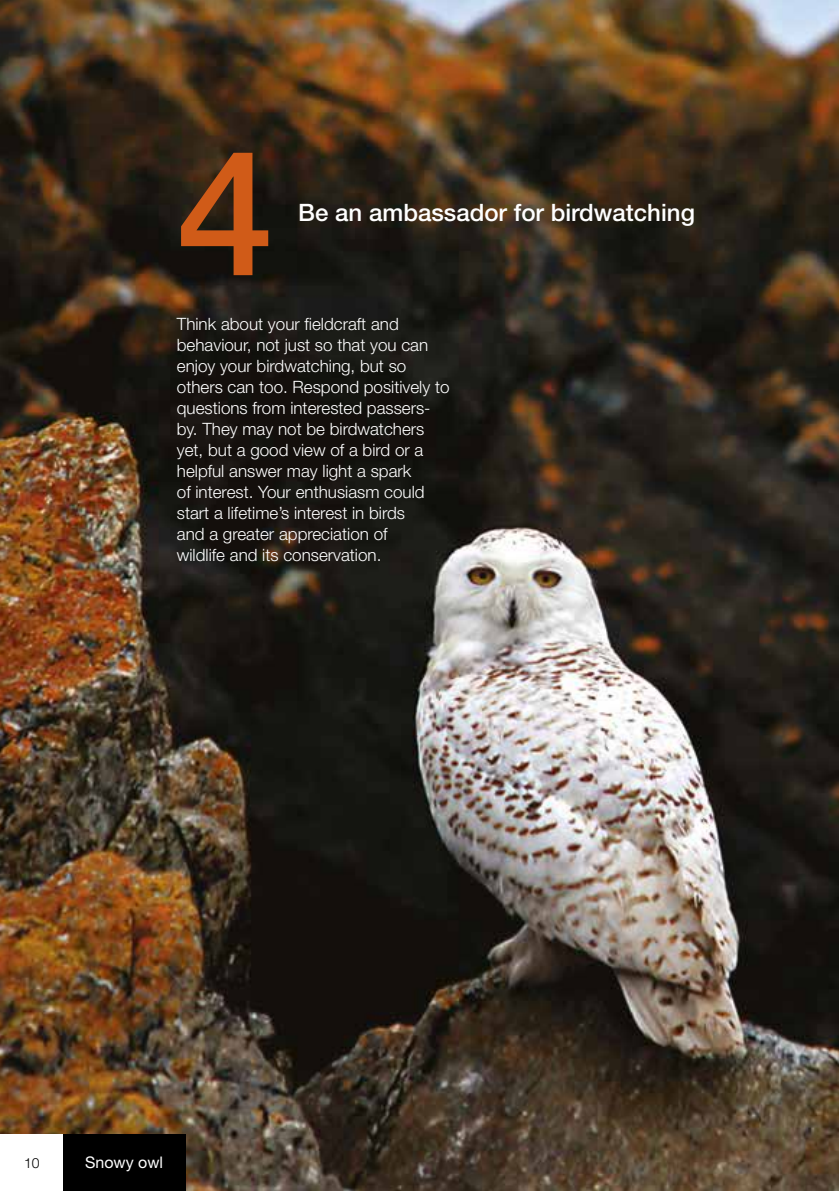
<style>
.page{position:relative;width:840px;height:1191px;background:#fff}
.page>*{position:absolute;margin:0;border:0;box-sizing:border-box;transform-origin:0 0}
.t1{font:500 174.8px "Helvetica Neue LT Std";color:#d05b18}
.t2{font:500 24px "Helvetica Neue LT Std";color:#fff}
.t3{font:300 17px/21px "Helvetica Neue LT Std";color:#fff}
.t4{font:16px "Helvetica Neue LT Std";color:#fff}
.t5{font:300 14px "Helvetica Neue LT Std";color:#000}
</style>
<div class="page">
<img style="left:0;top:1px;width:838px;height:1190px">
<div style="left:62px;top:1134px;width:124px;height:57px;background:#000"></div>
<div style="left:0;top:1134px;width:62px;height:57px;background:#fff"></div>
<h1 class="t1" style="left:177px;top:109px;width:99px">4</h1>
<h2 class="t2" style="left:298px;top:198px;width:398px">Be an ambassador for birdwatching</h2>
<p class="t3" style="left:177px;top:313px;width:274px">Think about your fieldcraft and behaviour, not just so that you can enjoy your birdwatching, but so others can too. Respond positively to questions from interested passers&shy;by. They may not be birdwatchers yet, but a good view of a bird or a helpful answer may light a spark<br>of interest. Your enthusiasm could start a lifetime’s interest in birds<br>and a greater appreciation of<br>wildlife and its conservation.</p>
<p class="t5" style="left:24px;top:1154px;width:17px">10</p>
<p class="t4" style="left:85px;top:1153px;width:79px">Snowy owl</p>
</div>
